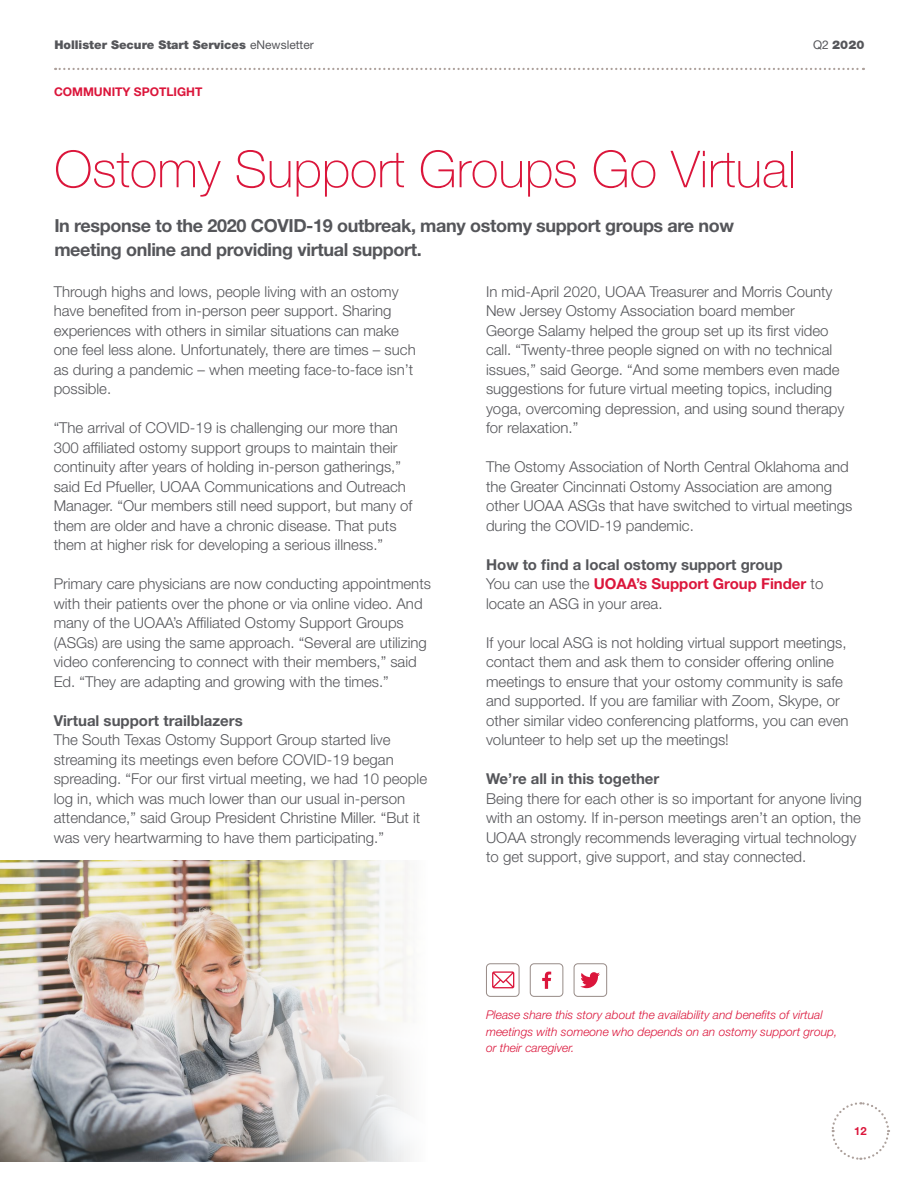
<style>
.page{position:relative;width:918px;height:1188px;background:#fff}
.page>*{position:absolute;margin:0;border:0;box-sizing:border-box;transform-origin:0 0}
.Headers_45pt_Helv_Th{font:100 51px "Helvetica Neue LT Std";color:#db163b}
.Headers_45pt_Helv_Th-2{font:700 18px/24px "Helvetica Neue LT Std";letter-spacing:-.02em;color:#55565a}
.t1{font:300 15px/19.5px "Helvetica Neue LT Std";color:#55565a}
.t2{font:700 15px "Helvetica Neue LT Std";color:#55565a}
.Body_Copy_10_13_Helv{font:italic 300 12px/16.5px "Helvetica Neue LT Std";color:#db163b}
.t3{font:900 12px "Helvetica Neue LT Std";color:#55565a}
._8pt_Helv_Bold_186{font:700 12px "Helvetica Neue LT Std";color:#db163b}
.t4{font:700 11.25px "Helvetica Neue LT Std";color:#db163b}
.s1{font-weight:400}
.s2{font-weight:700;color:#db163b}
</style>
<div class="page">
<svg style="left:831px;top:1102px;width:59px;height:58px"></svg>
<svg style="left:55px;top:68px;width:809px;height:2px"></svg>
<svg style="left:542px;top:972px;width:9px;height:17px"></svg>
<div style="left:530px;top:963px;width:33px;height:34px;border:1px solid #978b87;border-radius:4px"></div>
<svg style="left:580px;top:972px;width:20px;height:16px"></svg>
<div style="left:574px;top:963px;width:33px;height:34px;border:1px solid #978b87;border-radius:4px"></div>
<div style="left:486px;top:963px;width:33px;height:34px;border:1px solid #978b87;border-radius:4px"></div>
<svg style="left:492px;top:971px;width:22px;height:17px"></svg>
<img style="left:0;top:860px;width:410px;height:302px">
<p class="t3" style="left:54px;top:38px;width:261px">Hollister Secure Start Services <span class="s1">eNewsletter</span></p>
<p class="t3" style="left:813px;top:38px;width:53px"><span class="s1">Q2</span> 2020</p>
<p class="_8pt_Helv_Bold_186" style="left:54px;top:84px;width:150px">COMMUNITY SPOTLIGHT</p>
<p class="Headers_45pt_Helv_Th" style="left:54px;top:140px;width:743px">Ostomy Support Groups Go Virtual</p>
<p class="Headers_45pt_Helv_Th-2" style="left:54px;top:213px;width:681px">In response to the 2020 COVID-19 outbreak, many ostomy support groups are now meeting online and providing virtual support.</p>
<p class="t1" style="left:54px;top:281px;width:364px">Through highs and lows, people living with an ostomy have benefited from in-person peer support. Sharing experiences with others in similar situations can make one feel less alone. Unfortunately, there are times – such as during a pandemic – when meeting face-to-face isn’t possible.</p>
<p class="t1" style="left:54px;top:418px;width:360px">“The arrival of COVID-19 is challenging our more than 300 affiliated ostomy support groups to maintain their continuity after years of holding in-person gatherings,” said Ed Pfueller, UOAA Communications and Outreach Manager. “Our members still need support, but many of them are older and have a chronic disease. That puts them at higher risk for developing a serious illness.”</p>
<p class="t1" style="left:54px;top:574px;width:379px">Primary care physicians are now conducting appointments with their patients over the phone or via online video. And many of the UOAA’s Affiliated Ostomy Support Groups (ASGs) are using the same approach. “Several are utilizing video conferencing to connect with their members,” said Ed. “They are adapting and growing with the times.”</p>
<p class="t2" style="left:54px;top:711px;width:191px">Virtual support trailblazers</p>
<p class="t1" style="left:54px;top:730px;width:375px">The South Texas Ostomy Support Group started live streaming its meetings even before COVID-19 began spreading. “For our first virtual meeting, we had 10 people log in, which was much lower than our usual in-person attendance,” said Group President Christine Miller. “But it was very heartwarming to have them participating.”</p>
<p class="t1" style="left:486px;top:281px;width:360px">In mid-April 2020, UOAA Treasurer and Morris County New Jersey Ostomy Association board member George Salamy helped the group set up its first video call. “Twenty-three people signed on with no technical issues,” said George. “And some members even made suggestions for future virtual meeting topics, including yoga, overcoming depression, and using sound therapy for relaxation.”</p>
<p class="t1" style="left:486px;top:457px;width:368px">The Ostomy Association of North Central Oklahoma and the Greater Cincinnati Ostomy Association are among other UOAA ASGs that have switched to virtual meetings during the COVID-19 pandemic.</p>
<p class="t2" style="left:486px;top:555px;width:298px">How to find a local ostomy support group</p>
<p class="t1" style="left:486px;top:574px;width:339px">You can use the <span class="s2">UOAA’s Support Group Finder</span> to locate an ASG in your area.</p>
<p class="t1" style="left:486px;top:632px;width:364px">If your local ASG is not holding virtual support meetings, contact them and ask them to consider offering online meetings to ensure that your ostomy community is safe and supported. If you are familiar with Zoom, Skype, or other similar video conferencing platforms, you can even volunteer to help set up the meetings!</p>
<p class="t2" style="left:486px;top:769px;width:175px">We’re all in this together</p>
<p class="t1" style="left:486px;top:788px;width:377px">Being there for each other is so important for anyone living with an ostomy. If in-person meetings aren’t an option, the UOAA strongly recommends leveraging virtual technology to get support, give support, and stay connected.</p>
<p class="Body_Copy_10_13_Helv" style="left:486px;top:1007px;width:353px">Please share this story about the availability and benefits of virtual meetings with someone who depends on an ostomy support group, or their caregiver.</p>
<p class="t4" style="left:854px;top:1124px;width:14px">12</p>
</div>
